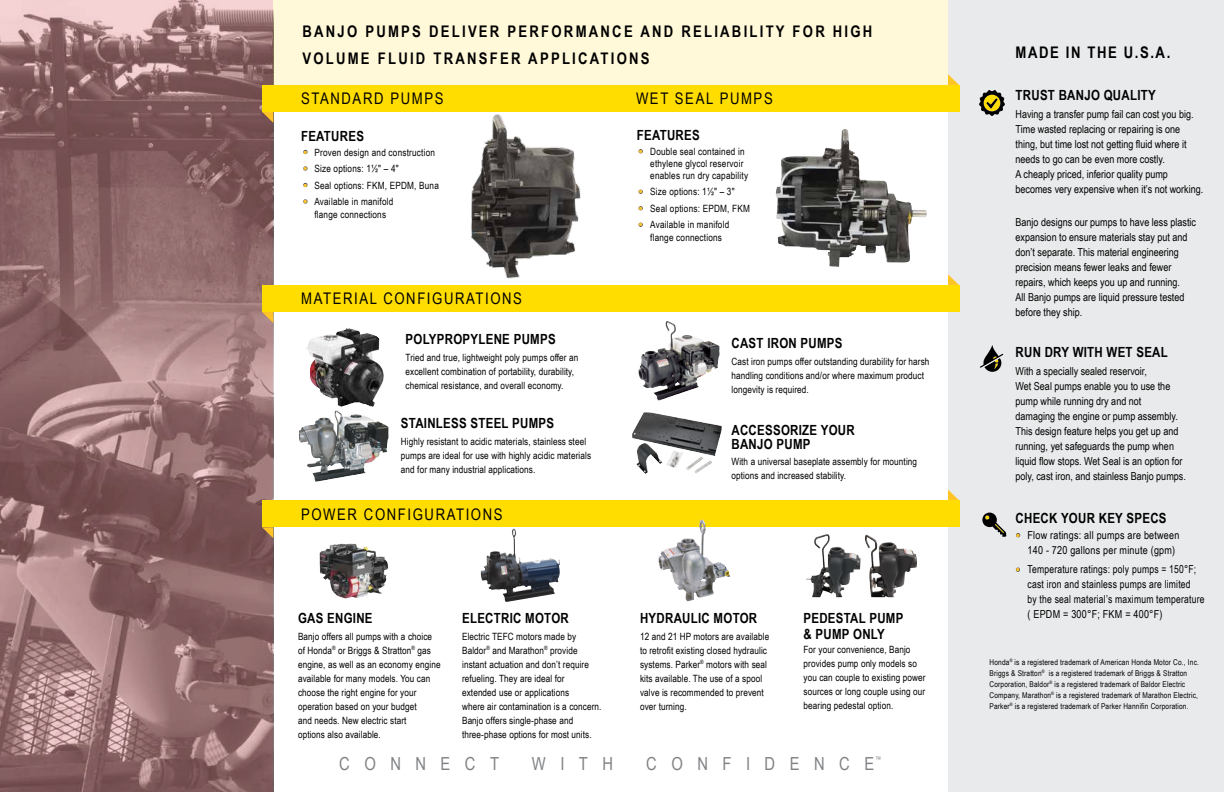
<style>
.page{position:relative;width:1224px;height:792px;background:#fff}
.page>*{position:absolute;margin:0;border:0;box-sizing:border-box;transform-origin:0 0}
.t1{font:18px "Arial Narrow";letter-spacing:.805em;color:#808285}
.t2{font:700 16px/27px "Arial Narrow";letter-spacing:.14em;color:#000}
.t3{font:16px "Arial Narrow";letter-spacing:.1em;color:#000}
.t4{font:700 16px "Arial Narrow";letter-spacing:.1em;color:#000}
.t5{font:700 14px/16px "Arial Narrow";letter-spacing:.02em;color:#000}
.t6{font:11px/15px "Arial Narrow";color:#000}
.t7{font:11px/15px "Arial Narrow";letter-spacing:.02em;color:#000;scale:.95 1}
.t8{font:11px/15px "Arial Narrow";letter-spacing:.02em;color:#000}
.t9{font:10px/14px "Arial Narrow";letter-spacing:.01em;color:#000}
.t10{font:8px/11px "Arial Narrow";letter-spacing:.02em;color:#000}
.t11{font:7.6px "Arial Narrow";color:#808285}
.s1{font-family:"Arial";font-weight:900;color:#ffc425}
.s2{font-family:"Arial";font-weight:900;font-size:10px;color:#ffc425}
</style>
<div class="page">
<svg style="left:0;top:0;width:273px;height:792px;background:#936e6f"></svg>
<div style="left:948px;top:0;width:276px;height:792px;background:#e6e7e8"></div>
<div style="left:274px;top:0;width:674px;height:112px;background:#fff9d9"></div>
<svg style="left:262px;top:112px;width:11px;height:11px"></svg>
<svg style="left:948px;top:74px;width:11px;height:11px"></svg>
<div style="left:262px;top:85px;width:697px;height:27px;background:#fd0"></div>
<svg style="left:262px;top:312px;width:11px;height:11px"></svg>
<svg style="left:948px;top:274px;width:11px;height:11px"></svg>
<div style="left:262px;top:285px;width:697px;height:27px;background:#fd0"></div>
<svg style="left:262px;top:527px;width:11px;height:11px"></svg>
<svg style="left:948px;top:490px;width:11px;height:10px"></svg>
<div style="left:262px;top:500px;width:697px;height:27px;background:#fd0"></div>
<svg style="left:303px;top:149px;width:5px;height:6px"></svg>
<svg style="left:303px;top:166px;width:5px;height:5px"></svg>
<svg style="left:303px;top:182px;width:5px;height:6px"></svg>
<svg style="left:303px;top:199px;width:5px;height:5px"></svg>
<img style="left:471px;top:114px;width:110px;height:165px">
<img style="left:509px;top:528px;width:5px;height:27px">
<img style="left:323px;top:543px;width:28px;height:8px">
<div style="left:772px;top:125px;width:158px;height:145px;background:#fff;opacity:.75"></div>
<img style="left:777px;top:129px;width:67px;height:58px">
<svg style="left:638px;top:149px;width:5px;height:5px"></svg>
<svg style="left:638px;top:189px;width:5px;height:5px"></svg>
<svg style="left:638px;top:206px;width:5px;height:5px"></svg>
<svg style="left:638px;top:222px;width:5px;height:5px"></svg>
<svg style="left:979px;top:90px;width:26px;height:26px"></svg>
<svg style="left:980px;top:345px;width:24px;height:27px"></svg>
<svg style="left:982px;top:513px;width:24px;height:24px"></svg>
<svg style="left:1016px;top:533px;width:5px;height:5px"></svg>
<svg style="left:1016px;top:567px;width:4px;height:5px"></svg>
<img style="left:658px;top:519px;width:58px;height:82px">
<img style="left:806px;top:534px;width:55px;height:63px">
<img style="left:865px;top:534px;width:52px;height:63px">
<img style="left:299px;top:411px;width:89px;height:71px">
<img style="left:632px;top:412px;width:90px;height:44px">
<img style="left:306px;top:328px;width:78px;height:79px">
<img style="left:638px;top:321px;width:74px;height:80px">
<h2 class="t2" style="left:302px;top:17px;width:572px">BANJO PUMPS DELIVER PERFORMANCE AND RELIABILITY FOR HIGH<br>VOLUME FLUID TRANSFER APPLICATIONS</h2>
<h2 class="t3" style="left:636px;top:87px;width:138px">WET SEAL PUMPS</h2>
<h2 class="t3" style="left:301px;top:87px;width:144px">STANDARD PUMPS</h2>
<h3 class="t5" style="left:301px;top:127px;width:64px">FEATURES</h3>
<p class="t9" style="left:303px;top:145px;width:134px"><span class="s1">•</span> Proven design and construction</p>
<p class="t9" style="left:303px;top:161px;width:97px"><span class="s1">•</span> Size options: 1½″ – 4″</p>
<p class="t9" style="left:303px;top:178px;width:138px"><span class="s1">•</span> Seal options: FKM, EPDM, Buna</p>
<p class="t9" style="left:303px;top:195px;width:92px;line-height:13px;text-align:center"><span class="s1">•</span> Available in manifold flange connections</p>
<h2 class="t3" style="left:301px;top:287px;width:222px">MATERIAL CONFIGURATIONS</h2>
<h3 class="t5" style="left:406px;top:331px;width:152px">POLYPROPYLENE PUMPS</h3>
<p class="t9" style="left:406px;top:350px;width:174px">Tried and true, lightweight poly pumps offer an excellent combination of portability, durability, chemical resistance, and overall economy.</p>
<h3 class="t5" style="left:401px;top:415px;width:155px">STAINLESS STEEL PUMPS</h3>
<p class="t9" style="left:401px;top:434px;width:192px">Highly resistant to acidic materials, stainless steel pumps are ideal for use with highly acidic materials and for many industrial applications.</p>
<h2 class="t3" style="left:301px;top:502px;width:203px">POWER CONFIGURATIONS</h2>
<h3 class="t5" style="left:637px;top:126px;width:64px">FEATURES</h3>
<p class="t9" style="left:650px;top:145px;width:99px;line-height:12px;text-indent:-12px"><span class="s1">•</span> Double seal contained in ethylene glycol reservoir enables run dry capability</p>
<p class="t9" style="left:638px;top:184px;width:98px"><span class="s1">•</span> Size options: 1½″ – 3″</p>
<p class="t9" style="left:638px;top:201px;width:113px"><span class="s1">•</span> Seal options: EPDM, FKM</p>
<p class="t9" style="left:638px;top:218px;width:93px;line-height:13px;text-align:center"><span class="s1">•</span> Available in manifold flange connections</p>
<h3 class="t5" style="left:732px;top:334px;width:113px">CAST IRON PUMPS</h3>
<p class="t9" style="left:732px;top:354px;width:199px">Cast iron pumps offer outstanding durability for harsh handling conditions and/or where maximum product longevity is required.</p>
<h3 class="t5" style="left:732px;top:423px;width:125px;line-height:14px">ACCESSORIZE YOUR<br>BANJO PUMP</h3>
<p class="t9" style="left:732px;top:454px;width:187px">With a universal baseplate assembly for mounting options and increased stability.</p>
<h3 class="t5" style="left:298px;top:609px;width:76px">GAS ENGINE</h3>
<p class="t9" style="left:298px;top:629px;width:144px">Banjo offers all pumps with a choice of Honda<sup>®</sup> or Briggs &amp; Stratton<sup>®</sup> gas engine, as well as an economy engine available for many models. You can choose the right engine for your operation based on your budget<br>and needs. New electric start<br>options also available.</p>
<h3 class="t5" style="left:462px;top:609px;width:108px">ELECTRIC MOTOR</h3>
<p class="t9" style="left:462px;top:629px;width:141px">Electric TEFC motors made by<br>Baldor<sup>®</sup> and Marathon<sup>®</sup> provide instant actuation and don’t require refueling. They are ideal for<br>extended use or applications<br>where air contamination is a concern.<br>Banjo offers single-phase and three-phase options for most units.</p>
<h3 class="t5" style="left:640px;top:609px;width:119px">HYDRAULIC MOTOR</h3>
<p class="t9" style="left:640px;top:629px;width:131px">12 and 21 HP motors are available to retrofit existing closed hydraulic systems. Parker<sup>®</sup> motors with seal kits available. The use of a spool valve is recommended to prevent over turning.</p>
<h3 class="t5" style="left:804px;top:609px;width:101px">PEDESTAL PUMP &amp; PUMP ONLY</h3>
<p class="t9" style="left:804px;top:642px;width:124px">For your convenience, Banjo provides pump only models so you can couple to existing power sources or long couple using our bearing pedestal option.</p>
<h1 class="t1" style="left:339px;top:751px;width:161px">CONNECT</h1>
<h1 class="t1" style="left:532px;top:751px;width:83px">WITH</h1>
<h1 class="t1" style="left:646px;top:751px;width:229px">CONFIDENCE</h1>
<p class="t11" style="left:875px;top:754px;width:8px">™</p>
<h2 class="t4" style="left:1016px;top:40px;width:156px">MADE IN THE U.S.A.</h2>
<h3 class="t5" style="left:1016px;top:86px;width:142px">TRUST BANJO QUALITY</h3>
<p class="t6" style="left:1016px;top:106px;width:189px">Having a transfer pump fail can cost you big.<br>Time wasted replacing or repairing is one thing, but time lost not getting fluid where it needs to go can be even more costly.<br>A cheaply priced, inferior quality pump becomes very expensive when it’s not working.</p>
<p class="t6" style="left:1016px;top:214px;width:182px">Banjo designs our pumps to have less plastic expansion to ensure materials stay put and don’t separate. This material engineering precision means fewer leaks and fewer repairs, which keeps you up and running.<br>All Banjo pumps are liquid pressure tested before they ship.</p>
<h3 class="t5" style="left:1016px;top:343px;width:154px">RUN DRY WITH WET SEAL</h3>
<p class="t6" style="left:1016px;top:363px;width:172px">With a specially sealed reservoir,<br>Wet Seal pumps enable you to use the pump while running dry and not<br>damaging the engine or pump assembly.<br>This design feature helps you get up and running, yet safeguards the pump when liquid flow stops. Wet Seal is an option for poly, cast iron, and stainless Banjo pumps.</p>
<h3 class="t5" style="left:1016px;top:509px;width:152px">CHECK YOUR KEY SPECS</h3>
<p class="t8" style="left:1028px;top:527px;width:153px;text-indent:-12px"><span class="s2">•</span> Flow ratings: all pumps are between<br>140 - 720 gallons per minute (gpm)</p>
<p class="t7" style="left:1028px;top:561px;width:188px;text-indent:-12px"><span class="s2">•</span> Temperature ratings: poly pumps = 150°F; cast iron and stainless pumps are limited<br>by the seal material’s maximum temperature ( EPDM = 300°F; FKM = 400°F)</p>
<p class="t10" style="left:990px;top:656px;width:211px">Honda<sup>®</sup> is a registered trademark of American Honda Motor Co., Inc.<br>Briggs &amp; Stratton<sup>®</sup> is a registered trademark of Briggs &amp; Stratton Corporation, Baldor<sup>®</sup> is a registered trademark of Baldor Electric Company, Marathon<sup>®</sup> is a registered trademark of Marathon Electric, Parker<sup>®</sup> is a registered trademark of Parker Hannifin Corporation.</p>
</div>
